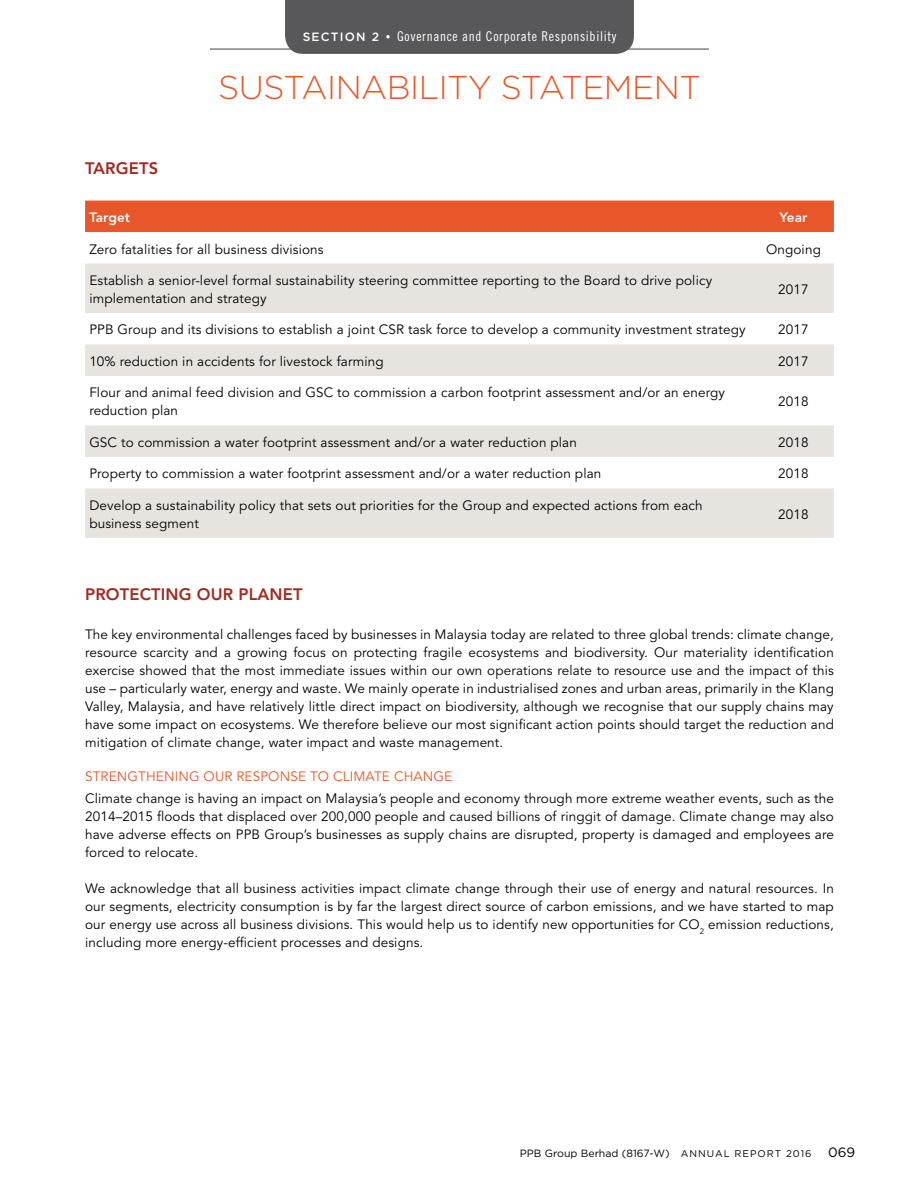
<style>
.page{position:relative;width:919px;height:1191px;background:#fff}
.page>*{position:absolute;margin:0;border:0;box-sizing:border-box;transform-origin:0 0}
.t1{font:300 33px "Gotham";letter-spacing:-.015em;color:#e85729}
.t2{font:800 16.5px "Avenir LT Std";letter-spacing:.01em;color:#a3291f}
.t3{font:13.5px/18px "Avenir LT Std";letter-spacing:.01em;color:#000}
.t4{font:13.5px "Trade Gothic LT Std Cn 18";letter-spacing:.05em;color:#fff}
.t5{font:13.5px "Avenir LT Std";letter-spacing:.01em;color:#e85729}
.t6{font:800 13.5px "Avenir LT Std";letter-spacing:.01em;color:#fff}
.t7{font:10.5px "Gotham";letter-spacing:.005em;color:#000}
.s1{font-family:"Gotham";font-weight:500;font-size:12px}
.s2{font-size:9.75px}
.s3{font-size:13.5px}
</style>
<div class="page">
<div style="left:85px;top:201px;width:748px;height:31px;background:#e85729"></div>
<svg style="left:85px;top:263px;width:748px;height:275px;fill:#e7e4e0"></svg>
<div style="left:285px;top:0;width:349px;height:54px;background:#58585a"></div>
<hr style="left:210px;top:48px;width:499px;height:2px;background:#58585a">
<p class="t4" style="left:303px;top:29px;width:315px"><span class="s1">SECTION 2 •</span> Governance and Corporate Responsibility</p>
<h1 class="t1" style="left:218px;top:66px;width:484px">SUSTAINABILITY STATEMENT</h1>
<p class="t2" style="left:85px;top:159px;width:75px">TARGETS</p>
<p class="t6" style="left:89px;top:209px;width:42px">Target</p>
<p class="t6" style="left:779px;top:209px;width:29px">Year</p>
<p class="t3" style="left:89px;top:240px;width:236px">Zero fatalities for all business divisions</p>
<p class="t3" style="left:766px;top:240px;width:56px">Ongoing</p>
<p class="t3" style="left:89px;top:272px;width:624px">Establish a senior-level formal sustainability steering committee reporting to the Board to drive policy implementation and strategy</p>
<p class="t3" style="left:778px;top:281px;width:32px">2017</p>
<p class="t3" style="left:89px;top:321px;width:657px">PPB Group and its divisions to establish a joint CSR task force to develop a community investment strategy</p>
<p class="t3" style="left:778px;top:321px;width:32px">2017</p>
<p class="t3" style="left:89px;top:353px;width:296px">10% reduction in accidents for livestock farming</p>
<p class="t3" style="left:778px;top:353px;width:32px">2017</p>
<p class="t3" style="left:89px;top:384px;width:637px">Flour and animal feed division and GSC to commission a carbon footprint assessment and/or an energy reduction plan</p>
<p class="t3" style="left:778px;top:393px;width:32px">2018</p>
<p class="t3" style="left:89px;top:433px;width:489px">GSC to commission a water footprint assessment and/or a water reduction plan</p>
<p class="t3" style="left:778px;top:433px;width:32px">2018</p>
<p class="t3" style="left:89px;top:465px;width:513px">Property to commission a water footprint assessment and/or a water reduction plan</p>
<p class="t3" style="left:778px;top:465px;width:32px">2018</p>
<p class="t3" style="left:89px;top:496px;width:614px">Develop a sustainability policy that sets out priorities for the Group and expected actions from each business segment</p>
<p class="t3" style="left:778px;top:505px;width:32px">2018</p>
<p class="t2" style="left:85px;top:585px;width:219px">PROTECTING OUR PLANET</p>
<p class="t3" style="left:85px;top:625px;width:750px;text-align:justify">The key environmental challenges faced by businesses in Malaysia today are related to three global trends: climate change, resource scarcity and a growing focus on protecting fragile ecosystems and biodiversity. Our materiality identification exercise showed that the most immediate issues within our own operations relate to resource use and the impact of this use – particularly water, energy and waste. We mainly operate in industrialised zones and urban areas, primarily in the Klang Valley, Malaysia, and have relatively little direct impact on biodiversity, although we recognise that our supply chains may have some impact on ecosystems. We therefore believe our most significant action points should target the reduction and mitigation of climate change, water impact and waste management.</p>
<p class="t5" style="left:85px;top:768px;width:368px">STRENGTHENING OUR RESPONSE TO CLIMATE CHANGE</p>
<p class="t3" style="left:85px;top:790px;width:750px;text-align:justify">Climate change is having an impact on Malaysia’s people and economy through more extreme weather events, such as the 2014–2015 floods that displaced over 200,000 people and caused billions of ringgit of damage. Climate change may also have adverse effects on PPB Group’s businesses as supply chains are disrupted, property is damaged and employees are forced to relocate.</p>
<p class="t3" style="left:85px;top:880px;width:750px;text-align:justify">We acknowledge that all business activities impact climate change through their use of energy and natural resources. In our segments, electricity consumption is by far the largest direct source of carbon emissions, and we have started to map our energy use across all business divisions. This would help us to identify new opportunities for CO<sub>2</sub> emission reductions, including more energy-efficient processes and designs.</p>
<p class="t7" style="left:519px;top:1146px;width:337px">PPB Group Berhad (8167-W) <span class="s2">ANNUAL REPORT 2016</span> <span class="s3">069</span></p>
</div>
